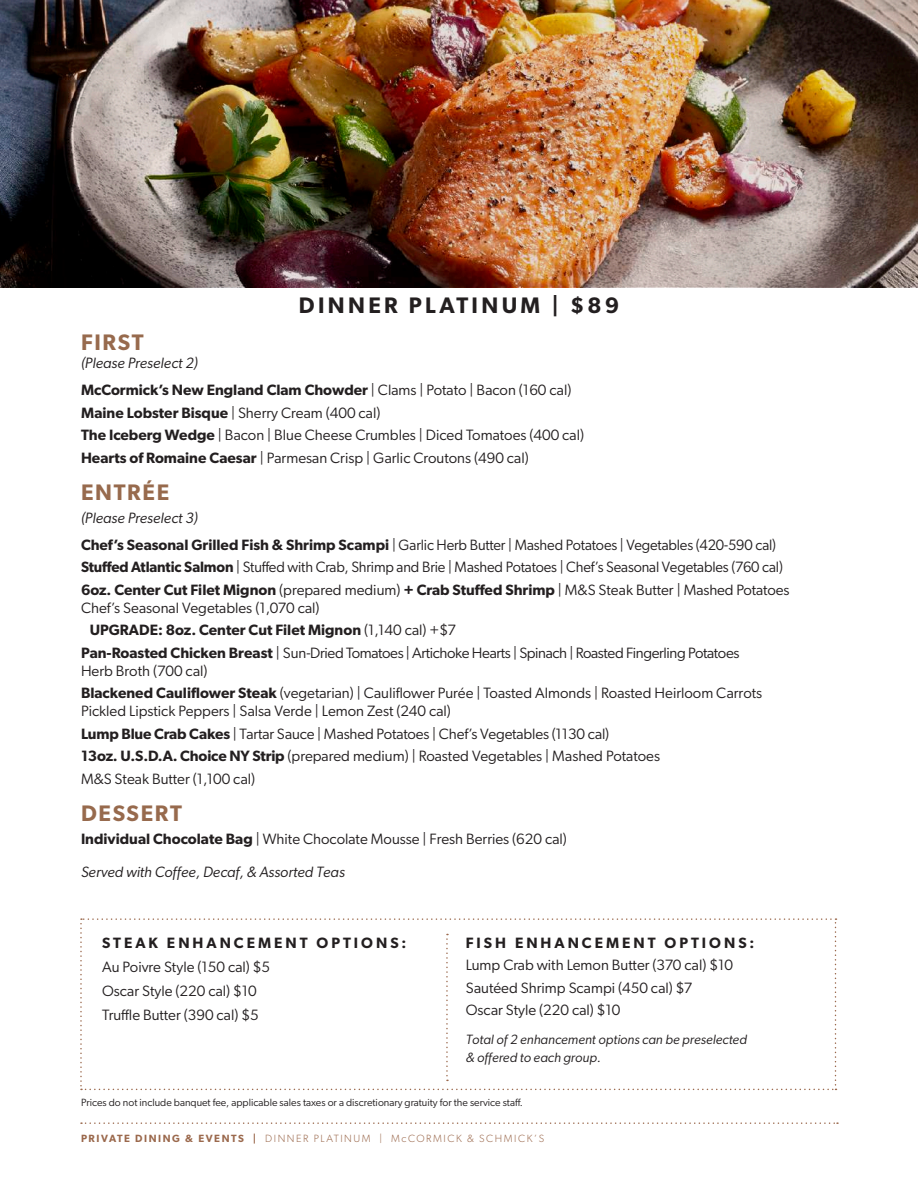
<style>
.page{position:relative;width:918px;height:1188px;background:#fff}
.page>*{position:absolute;margin:0;border:0;box-sizing:border-box;transform-origin:0 0}
.t1{font:600 22.5px "Gibson";letter-spacing:.075em;color:#976a4d}
.t2{font:600 22.5px "Gibson";letter-spacing:.15em;color:#231f20}
.t3{font:15px/22.5px "Gibson";color:#231f20}
.t4{font:600 15px/27px "Gibson";color:#231f20}
.t5{font:15px "Gibson";letter-spacing:-.025em;color:#231f20}
.t6{font:600 15px "Gibson";letter-spacing:.2em;color:#231f20}
.t7{font:italic 15px "Gibson";color:#231f20}
.t8{font:italic 13.5px/18px "Gibson";color:#231f20}
.t9{font:10.5px "Gibson";color:#231f20}
.t10{font:300 10.5px "Gibson";letter-spacing:.15em;color:#9b694d}
.s1{font-weight:400;font-style:italic}
.s2{font-weight:400}
.s3{font-weight:600}
.s4{font-style:italic}
</style>
<div class="page">
<svg style="left:81px;top:1122px;width:757px;height:2px"></svg>
<svg style="left:80px;top:918px;width:757px;height:172px"></svg>
<img style="left:0;top:0;width:918px;height:287px">
<h1 class="t2" style="left:299px;top:291px;width:322px">DINNER PLATINUM | $89</h1>
<h1 class="t1" style="left:81px;top:329px;width:64px">FIRST</h1>
<p class="t4" style="left:81px;top:349px;width:492px"><span class="s1">(Please Preselect 2)<br></span>McCormick’s New England Clam Chowder <span class="s2">| Clams | Potato | Bacon (160 cal)</span></p>
<p class="t3" style="left:81px;top:401px;width:505px"><span class="s3">Maine Lobster Bisque</span> | Sherry Cream (400 cal)<br><span class="s3">The Iceberg Wedge</span> | Bacon | Blue Cheese Crumbles | Diced Tomatoes (400 cal)<br><span class="s3">Hearts of Romaine Caesar</span> | Parmesan Crisp | Garlic Croutons (490 cal)</p>
<h1 class="t1" style="left:81px;top:479px;width:90px">ENTRÉE</h1>
<p class="t3" style="left:81px;top:504px;width:697px;line-height:27px"><span class="s4">(Please Preselect 3)<br></span><span class="s3">Chef’s Seasonal Grilled Fish &amp; Shrimp Scampi</span> | Garlic Herb Butter | Mashed Potatoes | Vegetables (420-590 cal)</p>
<p class="t3" style="left:81px;top:556px;width:710px"><span class="s3">Stuffed Atlantic Salmon</span> | Stuffed with Crab, Shrimp and Brie | Mashed Potatoes | Chef’s Seasonal Vegetables (760 cal)<br><span class="s3">6oz. Center Cut Filet Mignon</span> (prepared medium) <span class="s3">+ Crab Stuffed Shrimp</span> | M&amp;S Steak Butter | Mashed Potatoes</p>
<p class="t3" style="left:81px;top:596px;width:240px">Chef’s Seasonal Vegetables (1,070 cal)</p>
<p class="t4" style="left:90px;top:616px;width:368px">UPGRADE: 8oz. Center Cut Filet Mignon <span class="s2">(1,140 cal) +$7</span></p>
<p class="t5" style="left:81px;top:644px;width:660px"><span class="s3">Pan-Roasted Chicken Breast</span> | Sun-Dried Tomatoes | Artichoke Hearts | Spinach | Roasted Fingerling Potatoes</p>
<p class="t3" style="left:81px;top:659px;width:683px">Herb Broth (700 cal)<br><span class="s3">Blackened Cauliflower Steak</span> (vegetarian) | Cauliflower Purée | Toasted Almonds | Roasted Heirloom Carrots</p>
<p class="t3" style="left:81px;top:700px;width:581px">Pickled Lipstick Peppers | Salsa Verde | Lemon Zest (240 cal)<br><span class="s3">Lump Blue Crab Cakes</span> | Tartar Sauce | Mashed Potatoes | Chef’s Vegetables (1130 cal)<br><span class="s3">13oz. U.S.D.A. Choice NY Strip</span> (prepared medium) | Roasted Vegetables | Mashed Potatoes M&amp;S Steak Butter (1,100 cal)</p>
<h1 class="t1" style="left:81px;top:800px;width:102px">DESSERT</h1>
<p class="t3" style="left:81px;top:827px;width:487px"><span class="s3">Individual Chocolate Bag</span> | White Chocolate Mousse | Fresh Berries (620 cal)</p>
<p class="t7" style="left:81px;top:863px;width:265px">Served with Coffee, Decaf, &amp; Assorted Teas</p>
<p class="t6" style="left:466px;top:934px;width:290px">FISH ENHANCEMENT OPTIONS:</p>
<p class="t3" style="left:466px;top:954px;width:269px">Lump Crab with Lemon Butter (370 cal) $10<br>Sautéed Shrimp Scampi (450 cal) $7<br>Oscar Style (220 cal) $10</p>
<p class="t8" style="left:466px;top:1030px;width:283px">Total of 2 enhancement options can be preselected &amp; offered to each group.</p>
<p class="t9" style="left:81px;top:1096px;width:444px">Prices do not include banquet fee, applicable sales taxes or a discretionary gratuity for the service staff.</p>
<p class="t6" style="left:102px;top:934px;width:306px">STEAK ENHANCEMENT OPTIONS:</p>
<p class="t3" style="left:102px;top:955px;width:170px;line-height:24px">Au Poivre Style (150 cal) $5<br>Oscar Style (220 cal) $10<br>Truffle Butter (390 cal) $5</p>
<p class="t10" style="left:81px;top:1132px;width:465px"><span class="s3">PRIVATE DINING &amp; EVENTS |</span> DINNER PLATINUM | McCORMICK &amp; SCHMICK’S</p>
</div>
